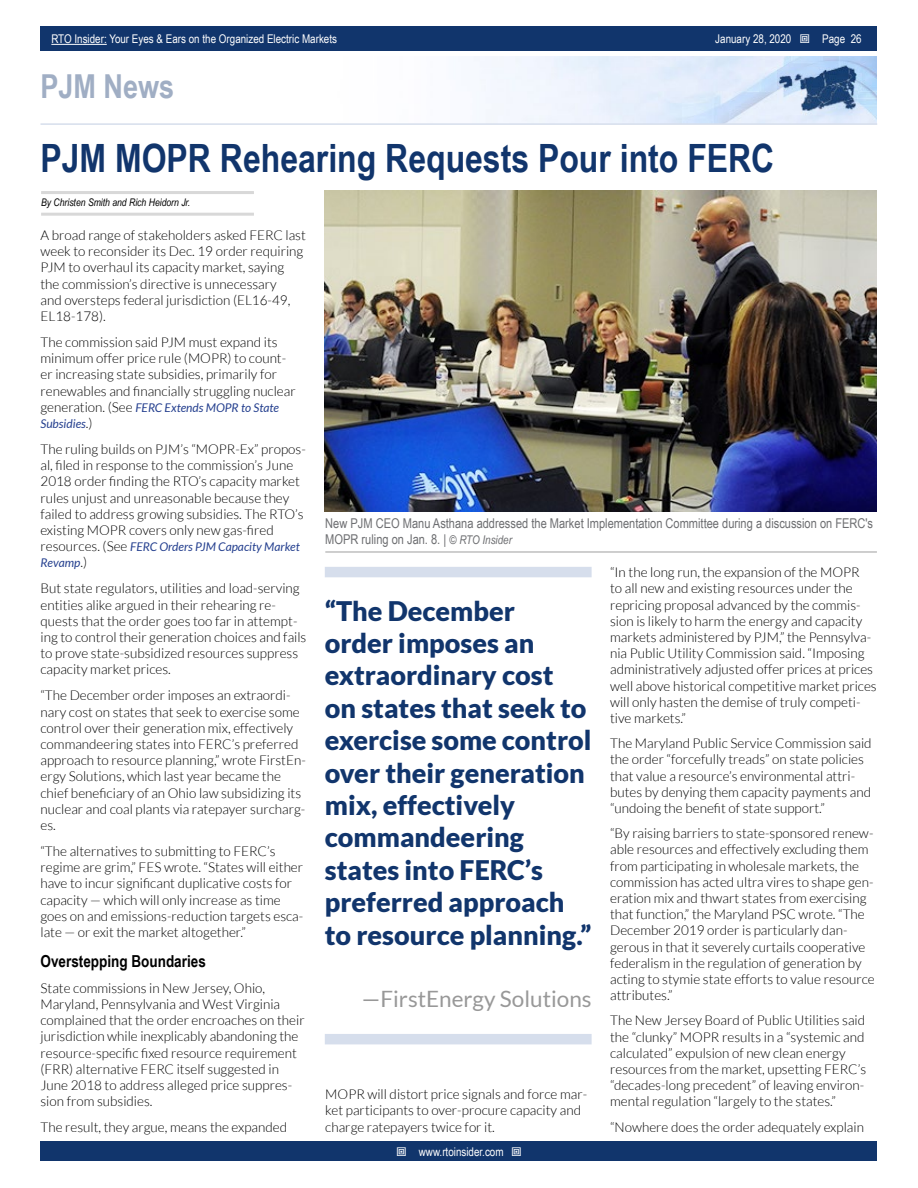
<style>
.page{position:relative;width:918px;height:1188px;background:#fff}
.page>*{position:absolute;margin:0;border:0;box-sizing:border-box;transform-origin:0 0}
.t1{font:700 39px "Arial Narrow";color:#11356c}
.t2{font:700 33px "Arial Narrow";color:#a0aec4}
.t3{font:900 27px/32.4px "Lato";color:#11356c}
.t4{font:22.5px "Lato";color:#989898}
.t5{font:700 16.5px "Arial Narrow";color:#000}
.t6{font:300 13.5px/16.2px "Lato";color:#000}
.t7{font:13.5px/16.2px "Arial Narrow";color:#6d6e71}
.t8{font:italic 12px/16.2px "Lato";color:#25408f}
.t9{font:12px "Arial Narrow";color:#fff}
.t10{font:italic 10.5px "Arial Narrow";color:#000}
.s1{font-weight:300;font-style:normal;font-size:13.5px;color:#000}
.s2{font-style:italic;font-size:12px}
</style>
<div class="page">
<div style="left:41px;top:1142px;width:836px;height:19px;background:#11356c"></div>
<div style="left:41px;top:27px;width:836px;height:24px;background:#11356c"></div>
<hr style="left:51px;top:44px;width:56px;height:1px;background:#fff">
<img style="left:474px;top:56px;width:403px;height:67px">
<hr style="left:40px;top:123px;width:837px;height:2px;background:#d6deec">
<hr style="left:41px;top:191px;width:213px;height:3px;background:#d8d8d8">
<hr style="left:41px;top:213px;width:213px;height:3px;background:#d8d8d8">
<img style="left:325px;top:190px;width:552px;height:322px">
<div style="left:325px;top:567px;width:267px;height:10px;background:#d6deec"></div>
<div style="left:325px;top:1034px;width:267px;height:10px;background:#d6deec"></div>
<hr style="left:325px;top:551px;width:552px;height:2px;background:#bfbfbf">
<p class="t9" style="left:51px;top:30px;width:287px">RTO Insider: Your Eyes &amp; Ears on the Organized Electric Markets</p>
<p class="t9" style="left:715px;top:30px;width:78px">January 28, 2020</p>
<p class="t9" style="left:822px;top:30px;width:41px">Page 26</p>
<h2 class="t2" style="left:40px;top:61px;width:135px">PJM News</h2>
<h1 class="t1" style="left:40px;top:129px;width:735px">PJM MOPR Rehearing Requests Pour into FERC</h1>
<p class="t10" style="left:41px;top:195px;width:151px">By Christen Smith and Rich Heidorn Jr.</p>
<p class="t6" style="left:40px;top:227px;width:267px">A broad range of stakeholders asked FERC last week to reconsider its Dec. 19 order requiring PJM to overhaul its capacity market, saying the commission’s directive is unnecessary<br>and oversteps federal jurisdiction (EL16-49, EL18-178).</p>
<p class="t6" style="left:40px;top:334px;width:257px">The commission said PJM must expand its minimum offer price rule (MOPR) to count&shy;er increasing state subsidies, primarily for renewables and financially struggling nuclear</p>
<p class="t8" style="left:40px;top:400px;width:240px"><span class="s1">generation. (See</span> FERC Extends MOPR to State<br>Subsidies<span class="s1">.)</span></p>
<p class="t6" style="left:41px;top:441px;width:267px">The ruling builds on PJM’s “MOPR-Ex” propos&shy;al, filed in response to the commission’s June 2018 order finding the RTO’s capacity market rules unjust and unreasonable because they failed to address growing subsidies. The RTO’s existing MOPR covers only new gas-fired</p>
<p class="t8" style="left:40px;top:539px;width:261px"><span class="s1">resources. (See</span> FERC Orders PJM Capacity Market<br>Revamp<span class="s1">.)</span></p>
<p class="t6" style="left:41px;top:581px;width:267px">But state regulators, utilities and load-serving entities alike argued in their rehearing re&shy;quests that the order goes too far in attempt&shy;ing to control their generation choices and fails to prove state-subsidized resources suppress capacity market prices.</p>
<p class="t6" style="left:41px;top:688px;width:267px">“The December order imposes an extraordi&shy;nary cost on states that seek to exercise some control over their generation mix, effectively commandeering states into FERC’s preferred approach to resource planning,” wrote FirstEn&shy;ergy Solutions, which last year became the chief beneficiary of an Ohio law subsidizing its nuclear and coal plants via ratepayer surcharg&shy;es.</p>
<p class="t6" style="left:41px;top:843px;width:264px">“The alternatives to submitting to FERC’s regime are grim,” FES wrote. “States will either have to incur significant duplicative costs for capacity — which will only increase as time goes on and emissions-reduction targets esca&shy;late — or exit the market altogether.”</p>
<p class="t5" style="left:40px;top:948px;width:167px">Overstepping Boundaries</p>
<p class="t6" style="left:40px;top:980px;width:266px">State commissions in New Jersey, Ohio, Maryland, Pennsylvania and West Virginia complained that the order encroaches on their jurisdiction while inexplicably abandoning the resource-specific fixed resource requirement (FRR) alternative FERC itself suggested in June 2018 to address alleged price suppres&shy;sion from subsidies.</p>
<p class="t6" style="left:40px;top:1119px;width:248px">The result, they argue, means the expanded</p>
<p class="t7" style="left:325px;top:515px;width:549px">New PJM CEO Manu Asthana addressed the Market Implementation Committee during a discussion on FERC's<br>MOPR ruling on Jan. 8. | <span class="s2">© RTO Insider</span></p>
<h3 class="t3" style="left:325px;top:594px;width:268px">“The December<br>order imposes an extraordinary cost<br>on states that seek to exercise some control over their generation mix, effectively commandeering states into FERC’s preferred approach to resource planning.”</h3>
<h3 class="t4" style="left:362px;top:986px;width:231px">—FirstEnergy Solutions</h3>
<p class="t6" style="left:325px;top:1086px;width:264px">MOPR will distort price signals and force mar&shy;ket participants to over-procure capacity and charge ratepayers twice for it.</p>
<p class="t9" style="left:419px;top:1143px;width:86px">www.rtoinsider.com</p>
<p class="t6" style="left:610px;top:564px;width:268px">“In the long run, the expansion of the MOPR<br>to all new and existing resources under the repricing proposal advanced by the commis&shy;sion is likely to harm the energy and capacity markets administered by PJM,” the Pennsylva&shy;nia Public Utility Commission said. “Imposing administratively adjusted offer prices at prices well above historical competitive market prices will only hasten the demise of truly competi&shy;tive markets.”</p>
<p class="t6" style="left:610px;top:735px;width:263px">The Maryland Public Service Commission said the order “forcefully treads” on state policies that value a resource’s environmental attri&shy;butes by denying them capacity payments and “undoing the benefit of state support.”</p>
<p class="t6" style="left:610px;top:825px;width:266px">“By raising barriers to state-sponsored renew&shy;able resources and effectively excluding them from participating in wholesale markets, the commission has acted ultra vires to shape gen&shy;eration mix and thwart states from exercising that function,” the Maryland PSC wrote. “The December 2019 order is particularly dan&shy;gerous in that it severely curtails cooperative federalism in the regulation of generation by acting to stymie state efforts to value resource attributes.”</p>
<p class="t6" style="left:610px;top:1012px;width:258px">The New Jersey Board of Public Utilities said the “clunky” MOPR results in a “systemic and calculated” expulsion of new clean energy resources from the market, upsetting FERC’s “decades-long precedent” of leaving environ&shy;mental regulation “largely to the states.”</p>
<p class="t6" style="left:610px;top:1119px;width:255px">“Nowhere does the order adequately explain</p>
</div>
